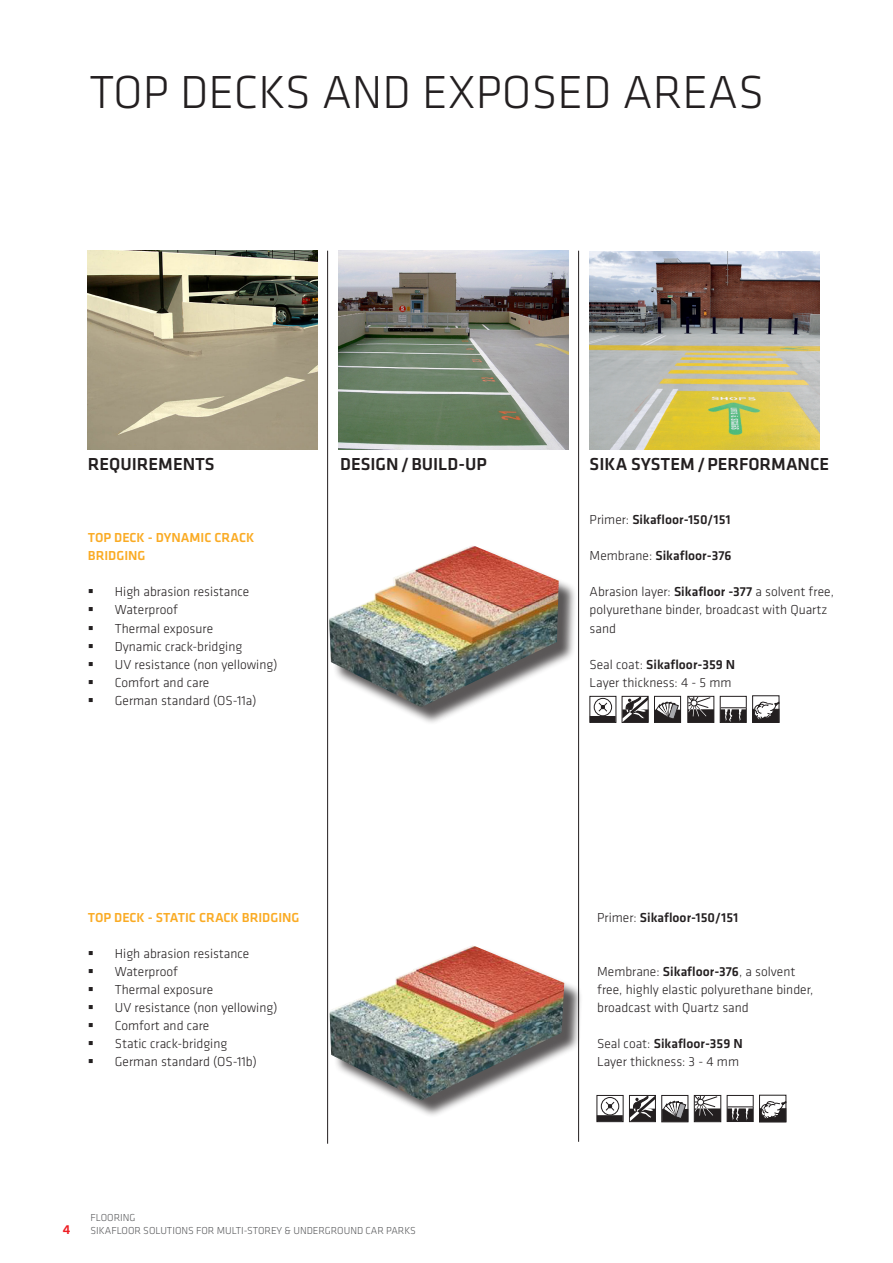
<style>
.page{position:relative;width:893px;height:1263px;background:#fff}
.page>*{position:absolute;margin:0;border:0;box-sizing:border-box;transform-origin:0 0}
.Heading{font:300 48px "Klavika";color:#231f20}
.Sub-title_2{font:500 18px "Klavika";color:#231f20}
.t1{font:300 13.5px/18px "Klavika";color:#231f20}
.t2{font:500 13.5px "Klavika";color:#231f20}
.t3{font:500 13.5px/18px "Klavika";color:#faab24}
.t4{font:500 13.5px "Klavika";color:#ee1d23}
.t5{font:300 10.5px/12.6px "Klavika";color:#57585a}
.s1{font-weight:300}
.s2{font-weight:500}
</style>
<div class="page">
<img style="left:88px;top:251px;width:229px;height:198px">
<img style="left:339px;top:251px;width:229px;height:198px">
<img style="left:590px;top:251px;width:229px;height:198px">
<svg style="left:593px;top:698px;width:20px;height:18px"></svg>
<div style="left:589px;top:696px;width:27px;height:27px;border:1px solid #231f20"></div>
<div style="left:590px;top:716px;width:26px;height:6px;background:#231f20"></div>
<div style="left:594px;top:698px;width:18px;height:18px;border:1px solid #231f20;border-radius:50%"></div>
<svg style="left:597px;top:701px;width:11px;height:12px"></svg>
<div style="left:622px;top:696px;width:27px;height:27px;border:1px solid #231f20"></div>
<svg style="left:622px;top:696px;width:26px;height:26px"></svg>
<div style="left:654px;top:696px;width:27px;height:27px;border:1px solid #231f20"></div>
<div style="left:655px;top:710px;width:26px;height:12px;background:#231f20"></div>
<svg style="left:655px;top:701px;width:24px;height:18px"></svg>
<svg style="left:687px;top:696px;width:27px;height:27px"></svg>
<div style="left:720px;top:696px;width:27px;height:27px;border:1px solid #231f20"></div>
<svg style="left:720px;top:707px;width:26px;height:15px"></svg>
<div style="left:332px;top:548px;width:245px;height:177px;background:#231f20;opacity:.75"></div>
<img style="left:329px;top:546px;width:230px;height:161px">
<svg style="left:600px;top:1097px;width:20px;height:18px"></svg>
<div style="left:596px;top:1095px;width:28px;height:27px;border:1px solid #231f20"></div>
<div style="left:597px;top:1115px;width:26px;height:6px;background:#231f20"></div>
<div style="left:601px;top:1097px;width:18px;height:18px;border:1px solid #231f20;border-radius:50%"></div>
<svg style="left:605px;top:1101px;width:10px;height:11px"></svg>
<div style="left:629px;top:1095px;width:27px;height:27px;border:1px solid #231f20"></div>
<div style="left:630px;top:1108px;width:26px;height:13px;background:#231f20"></div>
<svg style="left:630px;top:1095px;width:25px;height:26px"></svg>
<div style="left:661px;top:1095px;width:27px;height:27px;border:1px solid #231f20"></div>
<div style="left:662px;top:1109px;width:26px;height:13px;background:#231f20"></div>
<svg style="left:662px;top:1100px;width:25px;height:20px"></svg>
<svg style="left:694px;top:1095px;width:27px;height:27px"></svg>
<div style="left:727px;top:1095px;width:27px;height:27px;border:1px solid #231f20"></div>
<svg style="left:727px;top:1106px;width:26px;height:15px"></svg>
<div style="left:332px;top:948px;width:250px;height:170px;background:#231f20;opacity:.75"></div>
<img style="left:330px;top:945px;width:234px;height:155px">
<div style="left:752px;top:695px;width:27px;height:28px;border:1px solid #231f20"></div>
<div style="left:752px;top:709px;width:27px;height:13px;border:1px solid #231f20"></div>
<svg style="left:754px;top:701px;width:25px;height:19px"></svg>
<div style="left:759px;top:1095px;width:27px;height:27px;border:1px solid #231f20"></div>
<div style="left:759px;top:1108px;width:27px;height:14px;border:1px solid #231f20"></div>
<svg style="left:761px;top:1101px;width:25px;height:19px"></svg>
<hr style="left:327px;top:251px;width:1px;height:893px;background:#231f20">
<hr style="left:578px;top:251px;width:1px;height:891px;background:#231f20">
<p class="Heading" style="left:89px;top:66px;width:676px">TOP DECKS AND EXPOSED AREAS</p>
<p class="Sub-title_2" style="left:340px;top:454px;width:148px">DESIGN/BUILD-UP</p>
<p class="Sub-title_2" style="left:88px;top:454px;width:128px">REQUIREMENTS</p>
<p class="Sub-title_2" style="left:590px;top:454px;width:241px">SIKA SYSTEM/PERFORMANCE</p>
<p class="t3" style="left:88px;top:529px;width:168px">TOP DECK - DYNAMIC CRACK<br>BRIDGING</p>
<p class="t1" style="left:115px;top:583px;width:136px">High abrasion resistance</p>
<p class="t1" style="left:115px;top:601px;width:65px">Waterproof</p>
<p class="t1" style="left:115px;top:619px;width:100px">Thermal exposure</p>
<p class="t1" style="left:115px;top:637px;width:129px">Dynamic crack-bridging</p>
<p class="t1" style="left:115px;top:655px;width:164px">UV resistance (non yellowing)</p>
<p class="t1" style="left:115px;top:673px;width:96px">Comfort and care</p>
<p class="t1" style="left:115px;top:692px;width:143px">German standard (OS-11a)</p>
<p class="t3" style="left:88px;top:908px;width:213px">TOP DECK - STATIC CRACK BRIDGING</p>
<p class="t1" style="left:115px;top:945px;width:136px">High abrasion resistance</p>
<p class="t1" style="left:115px;top:963px;width:65px">Waterproof</p>
<p class="t1" style="left:115px;top:981px;width:100px">Thermal exposure</p>
<p class="t1" style="left:115px;top:999px;width:164px">UV resistance (non yellowing)</p>
<p class="t1" style="left:115px;top:1017px;width:96px">Comfort and care</p>
<p class="t1" style="left:115px;top:1035px;width:114px">Static crack-bridging</p>
<p class="t1" style="left:115px;top:1053px;width:143px">German standard (OS-11b)</p>
<p class="t4" style="left:63px;top:1222px;width:9px">4</p>
<p class="t5" style="left:91px;top:1212px;width:327px">FLOORING<br>SIKAFLOOR SOLUTIONS FOR MULTI-STOREY &amp; UNDERGROUND CAR PARKS</p>
<p class="t2" style="left:590px;top:512px;width:143px"><span class="s1">Primer:</span> Sikafloor-150/151</p>
<p class="t2" style="left:590px;top:548px;width:143px"><span class="s1">Membrane:</span> Sikafloor-376</p>
<p class="t1" style="left:590px;top:583px;width:246px">Abrasion layer: <span class="s2">Sikafloor -377</span> a solvent free, polyurethane binder, broadcast with Quartz sand</p>
<p class="t2" style="left:590px;top:657px;width:147px"><span class="s1">Seal coat:</span> Sikafloor-359 N</p>
<p class="t1" style="left:590px;top:673px;width:143px">Layer thickness: 4 - 5 mm</p>
<p class="t2" style="left:597px;top:910px;width:143px"><span class="s1">Primer:</span> Sikafloor-150/151</p>
<p class="t1" style="left:597px;top:963px;width:218px">Membrane: <span class="s2">Sikafloor-376</span>, a solvent free, highly elastic polyurethane binder, broadcast with Quartz sand</p>
<p class="t2" style="left:597px;top:1036px;width:147px"><span class="s1">Seal coat:</span> Sikafloor-359 N</p>
<p class="t1" style="left:597px;top:1053px;width:143px">Layer thickness: 3 - 4 mm</p>
</div>
